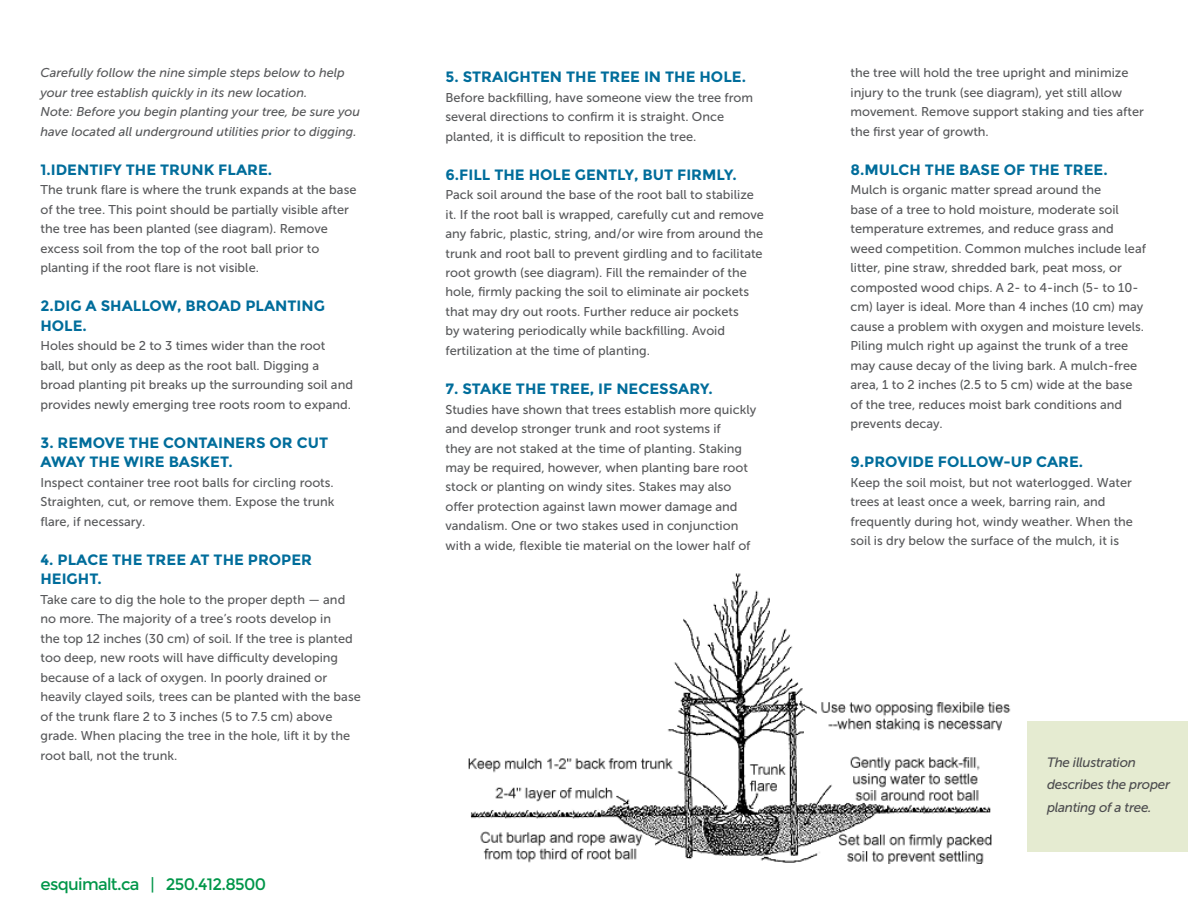
<style>
.page{position:relative;width:1188px;height:918px;background:#fff}
.page>*{position:absolute;margin:0;border:0;box-sizing:border-box;transform-origin:0 0}
.t1{font:16.5px "Montserrat";letter-spacing:-.04em;color:#009649}
.t2{font:700 15px/19.5px "Montserrat";color:#006d9b}
.t3{font:italic 13.5px/22.5px "Museo Sans 500";letter-spacing:-.02em;color:#4d4d4f}
.t4{font:12.75px/19.5px "Museo Sans 500";color:#58595b}
.t5{font:italic 12.75px/19.5px "Museo Sans 500";color:#58595b}
</style>
<div class="page">
<div style="left:1028px;top:722px;width:160px;height:130px;background:#e5ebd1"></div>
<img style="left:468px;top:573px;width:543px;height:290px">
<p class="t5" style="left:41px;top:63px;width:321px">Carefully follow the nine simple steps below to help your tree establish quickly in its new location.<br>Note: Before you begin planting your tree, be sure you have located all underground utilities prior to digging.</p>
<p class="t2" style="left:40px;top:160px;width:233px">1.IDENTIFY THE TRUNK FLARE.</p>
<p class="t4" style="left:40px;top:180px;width:317px">The trunk flare is where the trunk expands at the base of the tree. This point should be partially visible after the tree has been planted (see diagram). Remove excess soil from the top of the root ball prior to planting if the root flare is not visible.</p>
<p class="t2" style="left:40px;top:296px;width:286px">2.DIG A SHALLOW, BROAD PLANTING<br>HOLE.</p>
<p class="t4" style="left:40px;top:336px;width:314px">Holes should be 2 to 3 times wider than the root<br>ball, but only as deep as the root ball. Digging a broad planting pit breaks up the surrounding soil and provides newly emerging tree roots room to expand.</p>
<p class="t2" style="left:40px;top:433px;width:289px">3. REMOVE THE CONTAINERS OR CUT<br>AWAY THE WIRE BASKET.</p>
<p class="t4" style="left:40px;top:472px;width:296px;text-align:justify">Inspect container tree root balls for circling roots.<br>Straighten, cut, or remove them. Expose the trunk flare, if necessary.</p>
<p class="t2" style="left:40px;top:550px;width:273px">4. PLACE THE TREE AT THE PROPER<br>HEIGHT.</p>
<p class="t4" style="left:40px;top:589px;width:322px">Take care to dig the hole to the proper depth — and no more. The majority of a tree’s roots develop in<br>the top 12 inches (30 cm) of soil. If the tree is planted too deep, new roots will have difficulty developing because of a lack of oxygen. In poorly drained or heavily clayed soils, trees can be planted with the base of the trunk flare 2 to 3 inches (5 to 7.5 cm) above grade. When placing the tree in the hole, lift it by the root ball, not the trunk.</p>
<p class="t1" style="left:40px;top:874px;width:227px">esquimalt.ca | 250.412.8500</p>
<p class="t2" style="left:446px;top:67px;width:302px">5. STRAIGHTEN THE TREE IN THE HOLE.</p>
<p class="t4" style="left:446px;top:87px;width:309px">Before backfilling, have someone view the tree from several directions to confirm it is straight. Once planted, it is difficult to reposition the tree.</p>
<p class="t2" style="left:446px;top:165px;width:293px">6.FILL THE HOLE GENTLY, BUT FIRMLY.</p>
<p class="t4" style="left:446px;top:185px;width:320px">Pack soil around the base of the root ball to stabilize it. If the root ball is wrapped, carefully cut and remove any fabric, plastic, string, and/or wire from around the trunk and root ball to prevent girdling and to facilitate root growth (see diagram). Fill the remainder of the hole, firmly packing the soil to eliminate air pockets that may dry out roots. Further reduce air pockets<br>by watering periodically while backfilling. Avoid fertilization at the time of planting.</p>
<p class="t2" style="left:446px;top:379px;width:269px">7. STAKE THE TREE, IF NECESSARY.</p>
<p class="t4" style="left:446px;top:399px;width:312px">Studies have shown that trees establish more quickly and develop stronger trunk and root systems if<br>they are not staked at the time of planting. Staking may be required, however, when planting bare root stock or planting on windy sites. Stakes may also offer protection against lawn mower damage and vandalism. One or two stakes used in conjunction with a wide, flexible tie material on the lower half of</p>
<p class="t4" style="left:851px;top:63px;width:295px">the tree will hold the tree upright and minimize injury to the trunk (see diagram), yet still allow movement. Remove support staking and ties after the first year of growth.</p>
<p class="t2" style="left:851px;top:160px;width:259px">8.MULCH THE BASE OF THE TREE.</p>
<p class="t4" style="left:851px;top:180px;width:297px">Mulch is organic matter spread around the<br>base of a tree to hold moisture, moderate soil temperature extremes, and reduce grass and weed competition. Common mulches include leaf litter, pine straw, shredded bark, peat moss, or composted wood chips. A 2- to 4-inch (5- to 10- cm) layer is ideal. More than 4 inches (10 cm) may cause a problem with oxygen and moisture levels.<br>Piling mulch right up against the trunk of a tree may cause decay of the living bark. A mulch-free area, 1 to 2 inches (2.5 to 5 cm) wide at the base of the tree, reduces moist bark conditions and prevents decay.</p>
<p class="t2" style="left:851px;top:452px;width:234px">9.PROVIDE FOLLOW-UP CARE.</p>
<p class="t4" style="left:850px;top:472px;width:284px">Keep the soil moist, but not waterlogged. Water trees at least once a week, barring rain, and frequently during hot, windy weather. When the soil is dry below the surface of the mulch, it is</p>
<p class="t3" style="left:1047px;top:751px;width:125px">The illustration describes the proper planting of a tree.</p>
</div>
